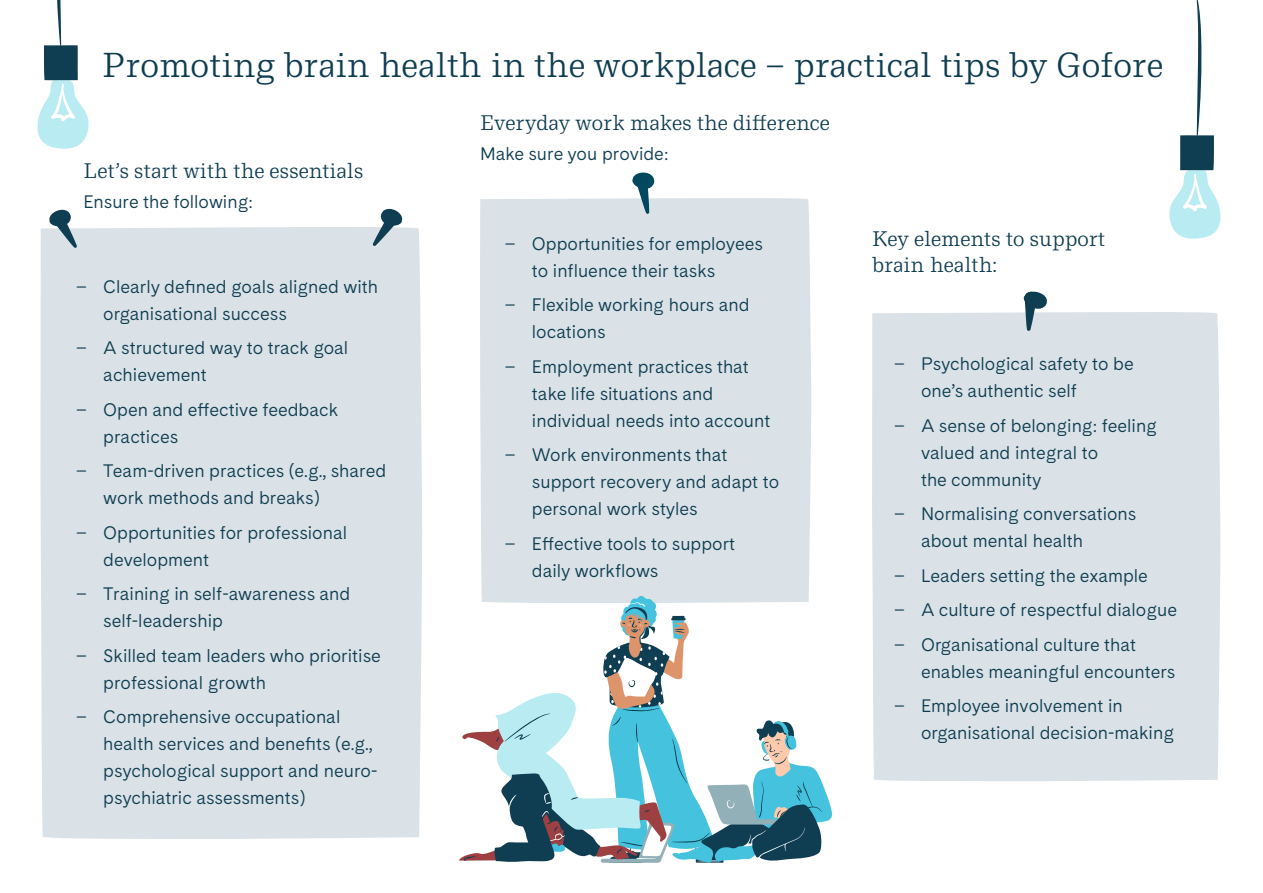
<style>
.page{position:relative;width:1263px;height:893px;background:#fff}
.page>*{position:absolute;margin:0;border:0;box-sizing:border-box;transform-origin:0 0}
.t1{font:34.5px "Messina Modern";color:#0f3d51}
.t2{font:21px/25.2px "Messina Modern";color:#0f3d51}
.t3{font:18px/27px "Cadiz";color:#0f3d51}
</style>
<div class="page">
<div style="left:872px;top:312px;width:349px;height:469px;background:#dae2e7"></div>
<svg style="left:1023px;top:291px;width:27px;height:40px"></svg>
<svg style="left:37px;top:0;width:52px;height:149px"></svg>
<div style="left:40px;top:227px;width:382px;height:612px;background:#dae2e7"></div>
<svg style="left:373px;top:208px;width:30px;height:38px"></svg>
<svg style="left:49px;top:209px;width:28px;height:39px"></svg>
<svg style="left:1169px;top:0;width:52px;height:239px"></svg>
<div style="left:480px;top:198px;width:332px;height:397px;background:#dae2e7"></div>
<svg style="left:632px;top:172px;width:24px;height:42px"></svg>
<div style="left:505px;top:232px;width:281px;height:356px;background:#dae2e7"></div>
<svg style="left:459px;top:595px;width:373px;height:268px"></svg>
<p class="t1" style="left:102px;top:41px;width:1063px">Promoting brain health in the workplace – practical tips by Gofore</p>
<p class="t2" style="left:83px;top:157px;width:282px">Let’s start with the essentials</p>
<p class="t3" style="left:83px;top:187px;width:171px">Ensure the following:</p>
<p class="t3" style="left:103px;top:272px;width:276px;text-indent:-27px">– Clearly defined goals aligned with organisational success</p>
<p class="t3" style="left:103px;top:334px;width:247px;text-indent:-27px">– A structured way to track goal achievement</p>
<p class="t3" style="left:103px;top:395px;width:236px;text-indent:-27px">– Open and effective feedback practices</p>
<p class="t3" style="left:103px;top:457px;width:284px;text-indent:-27px">– Team-driven practices (e.g., shared work methods and breaks)</p>
<p class="t3" style="left:103px;top:518px;width:245px;text-indent:-27px">– Opportunities for professional development</p>
<p class="t3" style="left:103px;top:580px;width:249px;text-indent:-27px">– Training in self-awareness and self-leadership</p>
<p class="t3" style="left:103px;top:641px;width:279px;text-indent:-27px">– Skilled team leaders who prioritise professional growth</p>
<p class="t3" style="left:103px;top:703px;width:275px;text-indent:-27px">– Comprehensive occupational health services and benefits (e.g., psychological support and neuro&shy;psychiatric assessments)</p>
<p class="t2" style="left:480px;top:109px;width:352px">Everyday work makes the difference</p>
<p class="t3" style="left:480px;top:140px;width:190px">Make sure you provide:</p>
<p class="t3" style="left:532px;top:229px;width:232px;text-indent:-27px">– Opportunities for employees to influence their tasks</p>
<p class="t3" style="left:532px;top:291px;width:219px;text-indent:-27px">– Flexible working hours and locations</p>
<p class="t3" style="left:532px;top:352px;width:240px;text-indent:-27px">– Employment practices that take life situations and individual needs into account</p>
<p class="t3" style="left:532px;top:441px;width:249px;text-indent:-27px">– Work environments that support recovery and adapt to personal work styles</p>
<p class="t3" style="left:532px;top:529px;width:205px;text-indent:-27px">– Effective tools to support daily workflows</p>
<p class="t2" style="left:872px;top:226px;width:235px">Key elements to support brain health:</p>
<p class="t3" style="left:921px;top:350px;width:214px;text-indent:-27px">– Psychological safety to be one’s authentic self</p>
<p class="t3" style="left:921px;top:411px;width:238px;text-indent:-27px">– A sense of belonging: feeling valued and integral to<br>the community</p>
<p class="t3" style="left:921px;top:500px;width:217px;text-indent:-27px">– Normalising conversations about mental health</p>
<p class="t3" style="left:894px;top:561px;width:255px">– Leaders setting the example</p>
<p class="t3" style="left:894px;top:596px;width:284px">– A culture of respectful dialogue</p>
<p class="t3" style="left:921px;top:630px;width:256px;text-indent:-27px">– Organisational culture that enables meaningful encounters</p>
<p class="t3" style="left:921px;top:692px;width:255px;text-indent:-27px">– Employee involvement in organisational decision-making</p>
</div>
